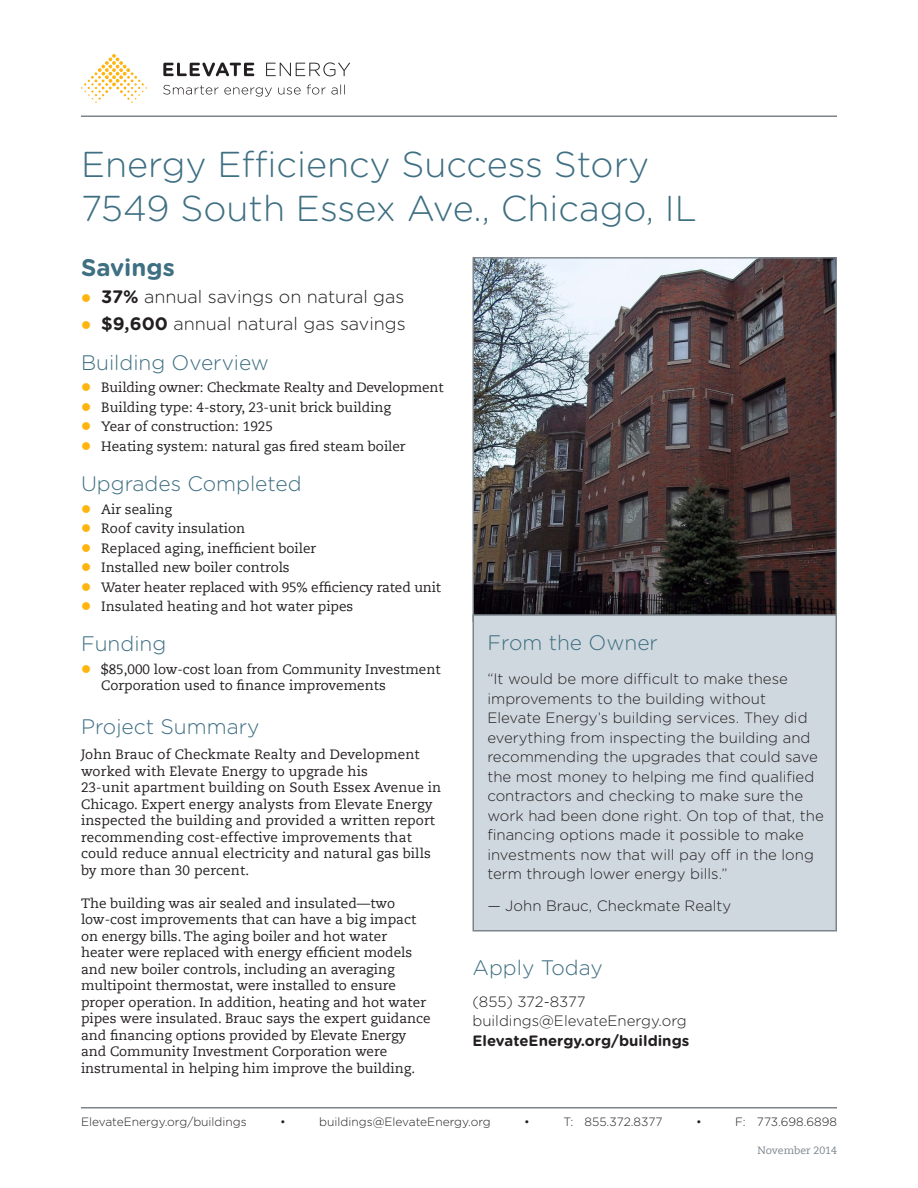
<style>
.page{position:relative;width:918px;height:1188px;background:#fff}
.page>*{position:absolute;margin:0;border:0;box-sizing:border-box;transform-origin:0 0}
.t1{font:300 36px "Gotham Rounded";color:#3e6f82}
.body{font:700 24px "Gotham Rounded";color:#3e6f82}
.body-2{font:300 21px "Gotham Rounded";color:#3e6f82}
.t2{font:300 18px "Gotham Rounded";color:#231f20}
.body-3{font:300 15px/19.5px "Gotham Rounded";color:#231f20}
.body-4{font:700 15px "Gotham Rounded";color:#231f20}
.t3{font:13.5px/16.5px "Caecilia LT Std";color:#231f20}
.t4{font:300 12px "Gotham Rounded";color:#231f20}
.t5{font:10.5px "Caecilia LT Std";color:#7c858c}
.s1{font-weight:700}
</style>
<div class="page">
<svg style="left:163px;top:62px;width:91px;height:14px"></svg>
<svg style="left:266px;top:62px;width:84px;height:14px"></svg>
<svg style="left:163px;top:85px;width:109px;height:12px"></svg>
<svg style="left:278px;top:87px;width:23px;height:8px"></svg>
<svg style="left:307px;top:85px;width:38px;height:10px"></svg>
<svg style="left:81px;top:54px;width:66px;height:49px"></svg>
<hr style="left:81px;top:116px;width:756px;height:1px;background:#7c858c">
<hr style="left:81px;top:1107px;width:756px;height:1px;background:#7c858c">
<img style="left:475px;top:259px;width:360px;height:355px">
<div style="left:472px;top:614px;width:365px;height:318px;background:#d0d8df;border:2px solid #7c858c"></div>
<p class="t1" style="left:81px;top:141px;width:570px">Energy Efficiency Success Story</p>
<p class="t1" style="left:81px;top:184px;width:617px">7549 South Essex Ave., Chicago, IL</p>
<p class="body" style="left:81px;top:250px;width:95px">Savings</p>
<p class="t2" style="left:101px;top:284px;width:305px"><span class="s1">37%</span> annual savings on natural gas</p>
<p class="t2" style="left:101px;top:311px;width:306px"><span class="s1">$9,600</span> annual natural gas savings</p>
<p class="body-2" style="left:81px;top:348px;width:189px">Building Overview</p>
<p class="t3" style="left:101px;top:380px;width:344px">Building owner: Checkmate Realty and Development</p>
<p class="t3" style="left:101px;top:399px;width:291px">Building type: 4-story, 23-unit brick building</p>
<p class="t3" style="left:101px;top:419px;width:173px">Year of construction: 1925</p>
<p class="t3" style="left:101px;top:438px;width:306px">Heating system: natural gas fired steam boiler</p>
<p class="body-2" style="left:81px;top:470px;width:222px">Upgrades Completed</p>
<p class="t3" style="left:101px;top:501px;width:72px">Air sealing</p>
<p class="t3" style="left:101px;top:520px;width:145px">Roof cavity insulation</p>
<p class="t3" style="left:101px;top:540px;width:217px">Replaced aging, inefficient boiler</p>
<p class="t3" style="left:101px;top:559px;width:190px">Installed new boiler controls</p>
<p class="t3" style="left:101px;top:579px;width:341px">Water heater replaced with 95% efficiency rated unit</p>
<p class="t3" style="left:101px;top:598px;width:254px">Insulated heating and hot water pipes</p>
<p class="body-2" style="left:81px;top:630px;width:87px">Funding</p>
<p class="t3" style="left:101px;top:661px;width:341px">$85,000 low-cost loan from Community Investment<br>Corporation used to finance improvements</p>
<p class="body-2" style="left:81px;top:712px;width:180px">Project Summary</p>
<p class="t3" style="left:81px;top:747px;width:362px">John Brauc of Checkmate Realty and Development worked with Elevate Energy to upgrade his<br>23-unit apartment building on South Essex Avenue in Chicago. Expert energy analysts from Elevate Energy inspected the building and provided a written report recommending cost-effective improvements that could reduce annual electricity and natural gas bills by more than 30 percent.</p>
<p class="t3" style="left:81px;top:895px;width:351px">The building was air sealed and insulated—two low-cost improvements that can have a big impact on energy bills. The aging boiler and hot water heater were replaced with energy efficient models and new boiler controls, including an averaging multipoint thermostat, were installed to ensure proper operation. In addition, heating and hot water pipes were insulated. Brauc says the expert guidance and financing options provided by Elevate Energy and Community Investment Corporation were instrumental in helping him improve the building.</p>
<p class="body-2" style="left:487px;top:628px;width:172px">From the Owner</p>
<p class="body-3" style="left:487px;top:668px;width:338px">“It would be more difficult to make these improvements to the building without<br>Elevate Energy’s building services. They did everything from inspecting the building and recommending the upgrades that could save the most money to helping me find qualified contractors and checking to make sure the work had been done right. On top of that, the financing options made it possible to make investments now that will pay off in the long term through lower energy bills.”</p>
<p class="body-3" style="left:487px;top:895px;width:245px">— John Brauc, Checkmate Realty</p>
<p class="body-2" style="left:472px;top:954px;width:132px">Apply Today</p>
<p class="body-3" style="left:472px;top:991px;width:115px">(855) 372-8377</p>
<p class="body-3" style="left:472px;top:1011px;width:216px">buildings@ElevateEnergy.org</p>
<p class="body-4" style="left:472px;top:1029px;width:218px">ElevateEnergy.org/buildings</p>
<p class="t4" style="left:81px;top:1114px;width:167px">ElevateEnergy.org/buildings</p>
<p class="t4" style="left:280px;top:1114px;width:7px">•</p>
<p class="t4" style="left:319px;top:1114px;width:173px">buildings@ElevateEnergy.org</p>
<p class="t4" style="left:524px;top:1114px;width:7px">•</p>
<p class="t4" style="left:563px;top:1114px;width:101px">T: 855.372.8377</p>
<p class="t4" style="left:696px;top:1114px;width:7px">•</p>
<p class="t4" style="left:735px;top:1114px;width:103px">F: 773.698.6898</p>
<p class="t5" style="left:758px;top:1145px;width:81px">November 2014</p>
</div>
